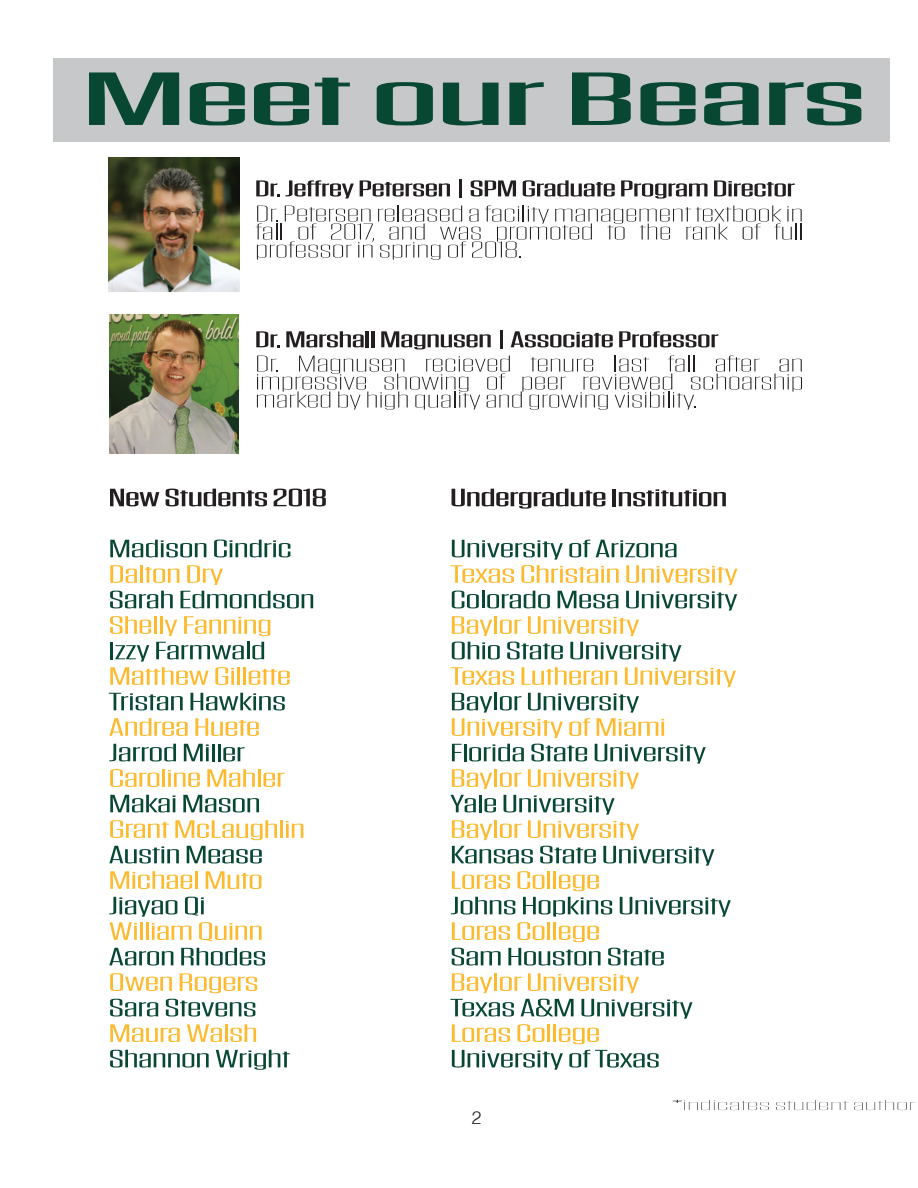
<style>
.page{position:relative;width:918px;height:1188px;background:#fff}
.page>*{position:absolute;margin:0;border:0;box-sizing:border-box;transform-origin:0 0}
.t1{font:500 75px "Tungsten Condensed";letter-spacing:-.015em;color:#084833;scale:3.84 1}
.t2{font:25.05px "Tungsten Condensed";letter-spacing:-.015em;color:#084833;scale:2.53 1}
.t3{font:25.05px "Tungsten Condensed";letter-spacing:-.015em;color:#fdba2e;scale:2.53 1}
.t4{font:500 25.05px "Tungsten Condensed";letter-spacing:-.015em;color:#231f20;scale:2.53 1}
.t5{font:200 22.8px/18px "Tungsten Condensed";letter-spacing:-.015em;color:#231f20;text-align:justify;scale:2.53 1}
.t6{font:500 22.8px "Tungsten Condensed";letter-spacing:-.015em;color:#231f20;scale:2.53 1}
.t7{font:300 18px "Helvetica";color:#231f20}
.t8{font:100 14.4px "Tungsten Condensed";letter-spacing:-.015em;color:#231f20;scale:3.84 1}
.s1{font-weight:300;font-size:14.7px}
</style>
<div class="page">
<div style="left:53px;top:58px;width:837px;height:84px;background:#c7c8ca"></div>
<img style="left:108px;top:157px;width:131px;height:135px">
<img style="left:110px;top:315px;width:128px;height:138px">
<h1 class="t1" style="left:81px;top:63px;width:206px">Meet our Bears</h1>
<p class="t6" style="left:255px;top:178px;width:215px">Dr. Jeffrey Petersen | SPM Graduate Program Director</p>
<p class="t5" style="left:255px;top:206px;width:219px">Dr. Petersen released a facility management textbook in fall of 2017, and was promoted to the rank of full professor in spring of 2018.</p>
<p class="t6" style="left:255px;top:328px;width:185px">Dr. Marshall Magnusen | Associate Professor</p>
<p class="t5" style="left:255px;top:356px;width:219px">Dr. Magnusen recieved tenure last fall after an impressive showing of peer reviewed schoarship marked by high quality and growing visibility.</p>
<p class="t4" style="left:108px;top:486px;width:88px">New Students 2018</p>
<p class="t4" style="left:450px;top:486px;width:111px">Undergradute Institution</p>
<p class="t2" style="left:108px;top:537px;width:74px">Madison Cindric</p>
<p class="t2" style="left:450px;top:537px;width:92px">University of Arizona</p>
<p class="t3" style="left:108px;top:562px;width:47px">Dalton Dry</p>
<p class="t3" style="left:450px;top:562px;width:116px">Texas Christain University</p>
<p class="t2" style="left:108px;top:588px;width:83px">Sarah Edmondson</p>
<p class="t2" style="left:450px;top:588px;width:115px">Colorado Mesa University</p>
<p class="t3" style="left:108px;top:613px;width:66px">Shelly Fanning</p>
<p class="t3" style="left:450px;top:613px;width:77px">Baylor University</p>
<p class="t2" style="left:108px;top:639px;width:64px">Izzy Farmwald</p>
<p class="t2" style="left:450px;top:639px;width:93px">Ohio State University</p>
<p class="t3" style="left:108px;top:664px;width:74px">Matthew Gillette</p>
<p class="t3" style="left:450px;top:664px;width:115px">Texas Lutheran University</p>
<p class="t2" style="left:108px;top:690px;width:72px">Tristan Hawkins</p>
<p class="t2" style="left:450px;top:690px;width:77px">Baylor University</p>
<p class="t3" style="left:108px;top:715px;width:62px">Andrea Huete</p>
<p class="t3" style="left:450px;top:715px;width:87px">University of Miami</p>
<p class="t2" style="left:108px;top:741px;width:56px">Jarrod Miller</p>
<p class="t2" style="left:450px;top:741px;width:103px">Florida State University</p>
<p class="t3" style="left:108px;top:766px;width:71px">Caroline Mahler</p>
<p class="t3" style="left:450px;top:766px;width:77px">Baylor University</p>
<p class="t2" style="left:108px;top:792px;width:62px">Makai Mason</p>
<p class="t2" style="left:450px;top:792px;width:67px">Yale University</p>
<p class="t3" style="left:108px;top:817px;width:79px">Grant McLaughlin</p>
<p class="t3" style="left:450px;top:817px;width:77px">Baylor University</p>
<p class="t2" style="left:108px;top:843px;width:63px">Austin Mease</p>
<p class="t2" style="left:450px;top:843px;width:106px">Kansas State University</p>
<p class="t3" style="left:108px;top:868px;width:63px">Michael Muto</p>
<p class="t3" style="left:450px;top:868px;width:61px">Loras College</p>
<p class="t2" style="left:108px;top:894px;width:40px">Jiayao Qi</p>
<p class="t2" style="left:450px;top:894px;width:113px">Johns Hopkins University</p>
<p class="t3" style="left:108px;top:919px;width:63px">William Quinn</p>
<p class="t3" style="left:450px;top:919px;width:61px">Loras College</p>
<p class="t2" style="left:108px;top:945px;width:64px">Aaron Rhodes</p>
<p class="t2" style="left:450px;top:945px;width:87px">Sam Houston State</p>
<p class="t3" style="left:108px;top:970px;width:61px">Owen Rogers</p>
<p class="t3" style="left:450px;top:970px;width:77px">Baylor University</p>
<p class="t2" style="left:108px;top:996px;width:60px">Sara Stevens</p>
<p class="t2" style="left:450px;top:996px;width:98px">Texas A&amp;M University</p>
<p class="t3" style="left:108px;top:1021px;width:61px">Maura Walsh</p>
<p class="t3" style="left:450px;top:1021px;width:61px">Loras College</p>
<p class="t2" style="left:108px;top:1047px;width:73px">Shannon Wright</p>
<p class="t2" style="left:450px;top:1047px;width:85px">University of Texas</p>
<p class="t7" style="left:471px;top:1102px;width:12px">2</p>
<p class="t8" style="left:672px;top:1098px;width:65px"><span class="s1">*</span>indicates student author</p>
</div>
